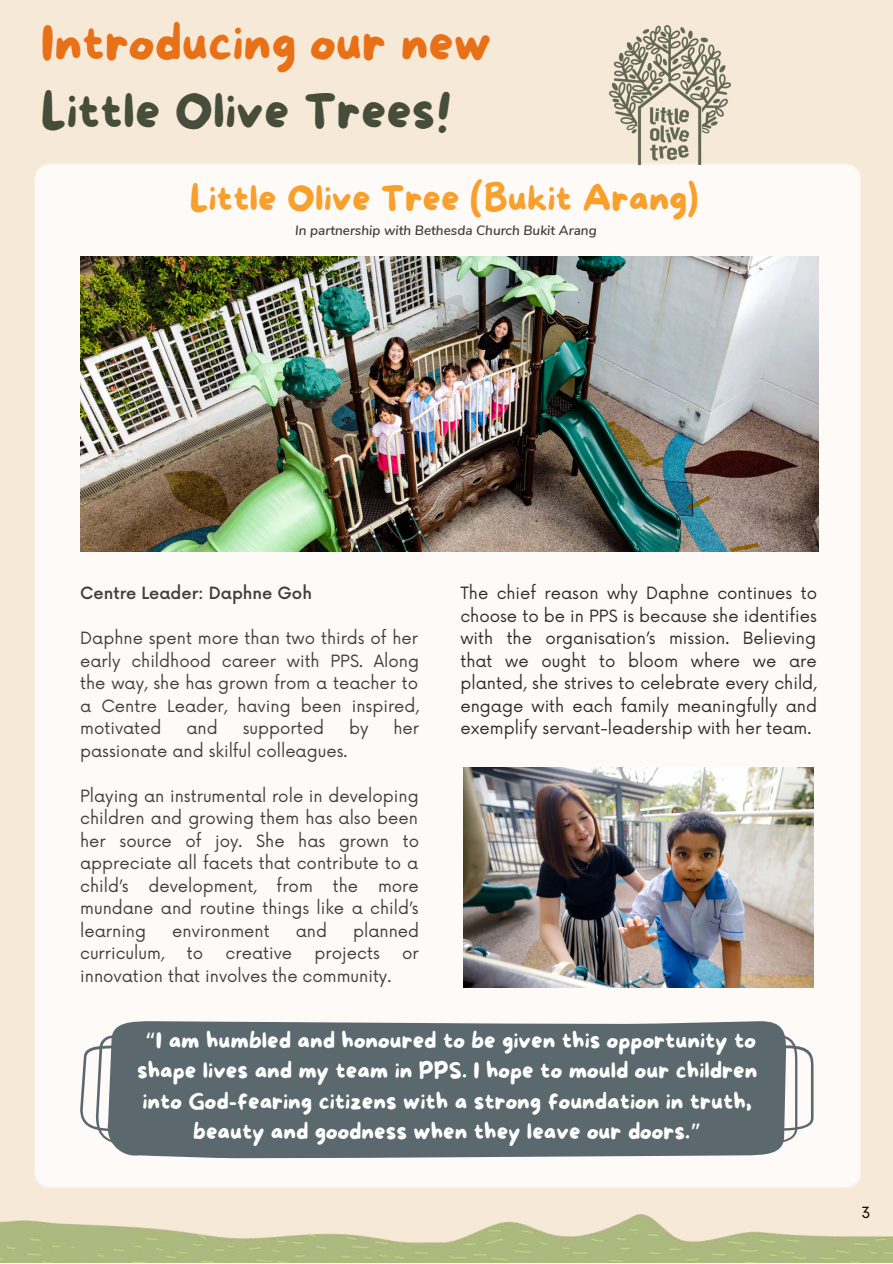
<style>
.page{position:relative;width:893px;height:1264px;background:#fff}
.page>*{position:absolute;margin:0;border:0;box-sizing:border-box;transform-origin:0 0}
.t1{font:49.5px "More Sugar";color:#e87118}
.t2{font:49.5px "More Sugar";color:#474d3b}
.t3{font:36px "More Sugar";color:#f99f2b}
.t4{font:22.5px/30.3px "More Sugar";color:#fff;text-align:center}
.t5{font:16.5px/22.5px "Now";color:#403f3f;text-align:justify}
.t6{font:16.5px/22.5px "Now";color:#302c2c;text-align:justify}
.t7{font:500 16.5px "Now";color:#403f3f}
.t8{font:15px "Now";color:#000}
.t9{font:italic 600 13.5px "Nunito Sans";color:#403f3f}
.s1{font-family:"Noto Sans Gurmukhi"}
</style>
<div class="page">
<div style="left:0;top:0;width:892px;height:1262px;background:#f7e9d7"></div>
<div style="left:34px;top:163px;width:826px;height:1024px;background:#fdfaf7"></div>
<img style="left:609px;top:26px;width:121px;height:138px">
<img style="left:0;top:1214px;width:892px;height:48px">
<img style="left:80px;top:256px;width:738px;height:296px">
<svg style="left:80px;top:1045px;width:733px;height:87px;background:#dbdbda"></svg>
<div style="left:108px;top:1021px;width:678px;height:137px;background:#5b696f"></div>
<img style="left:463px;top:767px;width:350px;height:220px">
<h1 class="t1" style="left:41px;top:16px;width:452px">Introducing our new</h1>
<h1 class="t2" style="left:41px;top:85px;width:412px">Little Olive Trees!</h1>
<h2 class="t3" style="left:190px;top:179px;width:510px">Little Olive Tree (Bukit Arang)</h2>
<p class="t9" style="left:295px;top:221px;width:303px">In partnership with Bethesda Church Bukit Arang</p>
<p class="t7" style="left:80px;top:584px;width:233px">Centre Leader: Daphne Goh</p>
<p class="t5" style="left:80px;top:627px;width:340px">Daphne spent more than two thirds of her early childhood career with PPS. Along the way, she has grown from a teacher to a Centre Leader, having been inspired, motivated</p>
<p class="t5" style="left:186px;top:717px;width:33px">and</p>
<p class="t5" style="left:243px;top:717px;width:83px">supported</p>
<p class="t5" style="left:349px;top:717px;width:21px">by</p>
<p class="t5" style="left:393px;top:717px;width:27px">her</p>
<p class="t5" style="left:80px;top:740px;width:269px">passionate and skilful colleagues.</p>
<p class="t5" style="left:80px;top:785px;width:340px">Playing an instrumental role in developing children and growing them has also been her source of joy. She has grown to appreciate all facets that contribute to a child’s development, from the more mundane and routine things like a child’s learning</p>
<p class="t5" style="left:172px;top:920px;width:99px">environment</p>
<p class="t5" style="left:296px;top:920px;width:33px">and</p>
<p class="t5" style="left:353px;top:920px;width:68px">planned</p>
<p class="t5" style="left:80px;top:942px;width:86px">curriculum,</p>
<p class="t5" style="left:187px;top:942px;width:18px">to</p>
<p class="t5" style="left:225px;top:942px;width:68px">creative</p>
<p class="t5" style="left:314px;top:942px;width:67px">projects</p>
<p class="t5" style="left:402px;top:942px;width:18px">or</p>
<p class="t5" style="left:80px;top:965px;width:312px">innovation that involves the community.</p>
<p class="t6" style="left:460px;top:582px;width:358px">The chief reason why Daphne continues to choose to be in PPS is because she identifies with the organisation’s mission. Believing that we ought to bloom where we are planted, she strives to celebrate every child, engage with each family meaningfully and exemplify servant-leadership with her team.</p>
<h3 class="t4" style="left:137px;top:1026px;width:621px"><span class="s1">“</span>I am humbled and honoured to be given this opportunity to shape lives and my team in PPS. I hope to mould our children into God-fearing citizens with a strong foundation in truth, beauty and goodness when they leave our doors.<span class="s1">”</span></h3>
<p class="t8" style="left:861px;top:1203px;width:11px">3</p>
</div>
